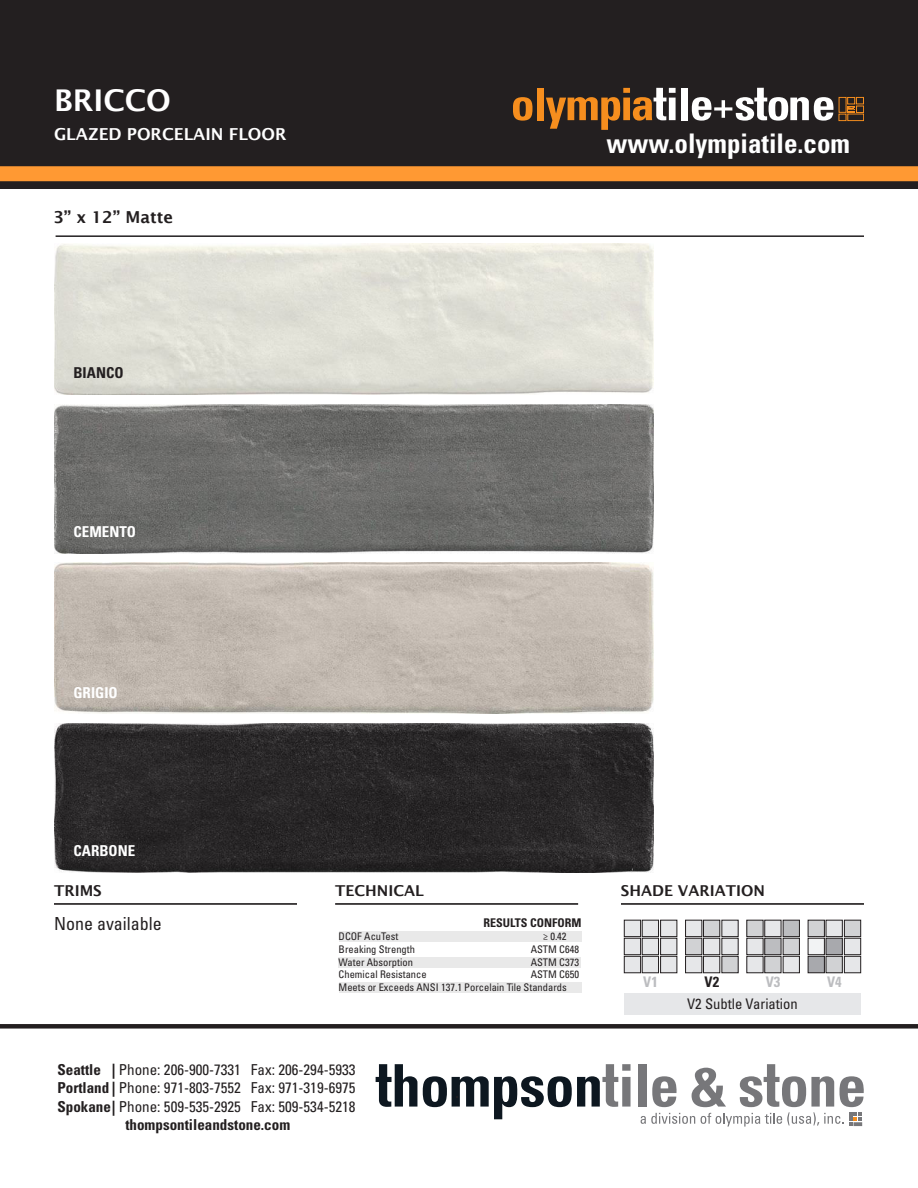
<style>
.page{position:relative;width:918px;height:1188px;background:#fff}
.page>*{position:absolute;margin:0;border:0;box-sizing:border-box;transform-origin:0 0}
.t1{font:600 30px "Lucida Sans";color:#fff}
.t2{font:700 condensed 27px "Univers LT Std";color:#fff}
.t3{font:condensed 18px "Univers LT Std";color:#231f20}
.t4{font:600 16.5px "Lucida Sans";color:#fff}
.t5{font:600 16.5px "Lucida Sans";color:#231f20}
.t6{font:condensed 15px/18.1px "Univers LT Std";color:#231f20;text-align:center}
.t7{font:600 15px "Lucida Sans";color:#231f20}
.t8{font:700 condensed 15px "Univers LT Std";color:#fff}
.t9{font:700 condensed 15px "Univers LT Std";color:#231f20}
.t10{font:condensed 14.55px "Univers LT Std";color:#231f20}
.t11{font:700 condensed 14.55px "Univers LT Std";color:#bcbdc0}
.t12{font:700 condensed 14.55px "Univers LT Std";color:#231f20}
.t13{font:700 condensed 12px "Univers LT Std";color:#231f20}
.t14{font:condensed 10.5px "Univers LT Std";color:#231f20}
.s1{font-weight:700}
</style>
<div class="page">
<svg style="left:376px;top:1064px;width:41px;height:43px"></svg>
<svg style="left:423px;top:1064px;width:208px;height:55px"></svg>
<div style="left:638px;top:1064px;width:8px;height:43px;background:#77777a"></div>
<svg style="left:641px;top:1064px;width:223px;height:63px"></svg>
<div style="left:0;top:1024px;width:918px;height:5px;background:#231f20"></div>
<div style="left:0;top:0;width:918px;height:189px;background:#231f20"></div>
<div style="left:0;top:166px;width:918px;height:15px;background:#f93"></div>
<svg style="left:513px;top:97px;width:20px;height:24px"></svg>
<div style="left:537px;top:88px;width:6px;height:32px;background:#f68e1e"></div>
<svg style="left:546px;top:88px;width:130px;height:42px"></svg>
<div style="left:681px;top:88px;width:7px;height:32px;background:#fff"></div>
<svg style="left:692px;top:88px;width:172px;height:33px"></svg>
<div style="left:624px;top:920px;width:17px;height:17px;background:#e6e7e9"></div>
<div style="left:624px;top:920px;width:17px;height:17px;border:1px solid #231f20"></div>
<div style="left:661px;top:956px;width:16px;height:17px;background:#e6e7e9"></div>
<div style="left:660px;top:956px;width:17px;height:17px;border:1px solid #231f20"></div>
<div style="left:642px;top:956px;width:17px;height:17px;background:#e6e7e9"></div>
<div style="left:642px;top:956px;width:17px;height:17px;border:1px solid #231f20"></div>
<div style="left:624px;top:956px;width:17px;height:17px;background:#e6e7e9"></div>
<div style="left:624px;top:956px;width:17px;height:17px;border:1px solid #231f20"></div>
<div style="left:661px;top:938px;width:16px;height:17px;background:#e6e7e9"></div>
<div style="left:660px;top:938px;width:17px;height:17px;border:1px solid #231f20"></div>
<div style="left:642px;top:938px;width:17px;height:17px;background:#e6e7e9"></div>
<div style="left:642px;top:938px;width:17px;height:17px;border:1px solid #231f20"></div>
<div style="left:624px;top:938px;width:17px;height:17px;background:#e6e7e9"></div>
<div style="left:624px;top:938px;width:17px;height:17px;border:1px solid #231f20"></div>
<div style="left:661px;top:920px;width:16px;height:17px;background:#e6e7e9"></div>
<div style="left:660px;top:920px;width:17px;height:17px;border:1px solid #231f20"></div>
<div style="left:642px;top:920px;width:17px;height:17px;background:#e6e7e9"></div>
<div style="left:642px;top:920px;width:17px;height:17px;border:1px solid #231f20"></div>
<div style="left:686px;top:920px;width:16px;height:17px;background:#e6e7e9"></div>
<div style="left:685px;top:920px;width:17px;height:17px;border:1px solid #231f20"></div>
<div style="left:722px;top:956px;width:16px;height:17px;background:#d1d2d4"></div>
<div style="left:722px;top:956px;width:16px;height:17px;border:1px solid #231f20"></div>
<div style="left:703px;top:956px;width:17px;height:17px;background:#e6e7e9"></div>
<div style="left:703px;top:956px;width:17px;height:17px;border:1px solid #231f20"></div>
<div style="left:686px;top:956px;width:16px;height:17px;background:#e6e7e9"></div>
<div style="left:685px;top:956px;width:17px;height:17px;border:1px solid #231f20"></div>
<div style="left:722px;top:938px;width:16px;height:17px;background:#e6e7e9"></div>
<div style="left:722px;top:938px;width:16px;height:17px;border:1px solid #231f20"></div>
<div style="left:703px;top:938px;width:17px;height:17px;background:#e6e7e9"></div>
<div style="left:703px;top:938px;width:17px;height:17px;border:1px solid #231f20"></div>
<div style="left:686px;top:938px;width:16px;height:17px;background:#d1d2d4"></div>
<div style="left:685px;top:938px;width:17px;height:17px;border:1px solid #231f20"></div>
<div style="left:722px;top:920px;width:16px;height:17px;background:#e6e7e9"></div>
<div style="left:722px;top:920px;width:16px;height:17px;border:1px solid #231f20"></div>
<div style="left:703px;top:920px;width:17px;height:17px;background:#d1d2d4"></div>
<div style="left:703px;top:920px;width:17px;height:17px;border:1px solid #231f20"></div>
<div style="left:747px;top:920px;width:16px;height:17px;background:#d1d2d4"></div>
<div style="left:747px;top:920px;width:16px;height:17px;border:1px solid #231f20"></div>
<div style="left:783px;top:956px;width:16px;height:17px;background:#e6e7e9"></div>
<div style="left:783px;top:956px;width:17px;height:17px;border:1px solid #231f20"></div>
<div style="left:765px;top:956px;width:16px;height:17px;background:#d1d2d4"></div>
<div style="left:765px;top:956px;width:16px;height:17px;border:1px solid #231f20"></div>
<div style="left:747px;top:956px;width:16px;height:17px;background:#e6e7e9"></div>
<div style="left:747px;top:956px;width:16px;height:17px;border:1px solid #231f20"></div>
<div style="left:783px;top:938px;width:16px;height:17px;background:#d1d2d4"></div>
<div style="left:783px;top:938px;width:17px;height:17px;border:1px solid #231f20"></div>
<div style="left:765px;top:938px;width:16px;height:17px;background:#bcbdc0"></div>
<div style="left:765px;top:938px;width:16px;height:17px;border:1px solid #231f20"></div>
<div style="left:747px;top:938px;width:16px;height:17px;background:#e6e7e9"></div>
<div style="left:747px;top:938px;width:16px;height:17px;border:1px solid #231f20"></div>
<div style="left:783px;top:920px;width:16px;height:17px;background:#bcbdc0"></div>
<div style="left:783px;top:920px;width:17px;height:17px;border:1px solid #231f20"></div>
<div style="left:765px;top:920px;width:16px;height:17px;background:#e6e7e9"></div>
<div style="left:765px;top:920px;width:16px;height:17px;border:1px solid #231f20"></div>
<div style="left:808px;top:920px;width:16px;height:17px;background:#d1d2d4"></div>
<div style="left:808px;top:920px;width:17px;height:17px;border:1px solid #231f20"></div>
<div style="left:844px;top:956px;width:17px;height:17px;background:#e6e7e9"></div>
<div style="left:844px;top:956px;width:17px;height:17px;border:1px solid #231f20"></div>
<div style="left:826px;top:956px;width:16px;height:17px;background:#d1d2d4"></div>
<div style="left:826px;top:956px;width:17px;height:17px;border:1px solid #231f20"></div>
<div style="left:808px;top:956px;width:16px;height:17px;background:#a8a9ad"></div>
<div style="left:808px;top:956px;width:17px;height:17px;border:1px solid #231f20"></div>
<div style="left:844px;top:938px;width:17px;height:17px;background:#e6e7e9"></div>
<div style="left:844px;top:938px;width:17px;height:17px;border:1px solid #231f20"></div>
<div style="left:826px;top:938px;width:16px;height:17px;background:#a8a9ad"></div>
<div style="left:826px;top:938px;width:17px;height:17px;border:1px solid #231f20"></div>
<div style="left:808px;top:938px;width:16px;height:17px;background:#f2f3f4"></div>
<div style="left:808px;top:938px;width:17px;height:17px;border:1px solid #231f20"></div>
<div style="left:844px;top:920px;width:17px;height:17px;background:#d1d2d4"></div>
<div style="left:844px;top:920px;width:17px;height:17px;border:1px solid #231f20"></div>
<div style="left:826px;top:920px;width:16px;height:17px;background:#e6e7e9"></div>
<div style="left:826px;top:920px;width:17px;height:17px;border:1px solid #231f20"></div>
<div style="left:624px;top:993px;width:237px;height:21px;background:#e6e7e9"></div>
<hr style="left:56px;top:235px;width:808px;height:2px;background:#231f20">
<hr style="left:335px;top:903px;width:243px;height:2px;background:#231f20">
<hr style="left:54px;top:903px;width:243px;height:2px;background:#231f20">
<hr style="left:621px;top:903px;width:243px;height:2px;background:#231f20">
<div style="left:339px;top:931px;width:243px;height:11px;background:#e9e9e9"></div>
<div style="left:338px;top:957px;width:243px;height:11px;background:#e9e9e9"></div>
<div style="left:339px;top:982px;width:243px;height:11px;background:#e9e9e9"></div>
<img style="left:54px;top:404px;width:600px;height:149px">
<img style="left:54px;top:563px;width:600px;height:151px">
<img style="left:54px;top:724px;width:600px;height:148px">
<p class="t1" style="left:54px;top:83px;width:118px">BRICCO</p>
<p class="t4" style="left:54px;top:124px;width:234px">GLAZED PORCELAIN FLOOR</p>
<p class="t5" style="left:53px;top:208px;width:121px">3” x 12” Matte</p>
<p class="t9" style="left:74px;top:364px;width:52px">BIANCO</p>
<p class="t8" style="left:74px;top:522px;width:64px">CEMENTO</p>
<p class="t8" style="left:74px;top:683px;width:46px">GRIGIO</p>
<p class="t8" style="left:74px;top:842px;width:63px">CARBONE</p>
<p class="t2" style="left:607px;top:127px;width:245px">www.olympiatile.com</p>
<p class="t7" style="left:54px;top:882px;width:49px">TRIMS</p>
<p class="t7" style="left:335px;top:882px;width:90px">TECHNICAL</p>
<p class="t7" style="left:621px;top:882px;width:146px">SHADE VARIATION</p>
<p class="t3" style="left:54px;top:912px;width:109px">None available</p>
<p class="t14" style="left:543px;top:930px;width:25px">≥ 0.42</p>
<p class="t14" style="left:531px;top:943px;width:50px">ASTM C648</p>
<p class="t14" style="left:531px;top:955px;width:50px">ASTM C373</p>
<p class="t14" style="left:531px;top:968px;width:50px">ASTM C650</p>
<p class="t13" style="left:484px;top:915px;width:99px">RESULTS CONFORM</p>
<p class="t14" style="left:339px;top:930px;width:61px">DCOF AcuTest</p>
<p class="t14" style="left:339px;top:943px;width:78px">Breaking Strength</p>
<p class="t14" style="left:339px;top:955px;width:76px">Water Absorption</p>
<p class="t14" style="left:339px;top:968px;width:90px">Chemical Resistance</p>
<p class="t14" style="left:339px;top:981px;width:230px">Meets or Exceeds ANSI 137.1 Porcelain Tile Standards</p>
<p class="t11" style="left:643px;top:973px;width:16px">V1</p>
<p class="t12" style="left:705px;top:973px;width:16px">V2</p>
<p class="t11" style="left:766px;top:973px;width:16px">V3</p>
<p class="t11" style="left:827px;top:973px;width:16px">V4</p>
<p class="t10" style="left:687px;top:994px;width:112px">V2 Subtle Variation</p>
<p class="t6" style="left:57px;top:1061px;width:300px"><span class="s1">Seattle |</span> Phone: 206-900-7331 Fax: 206-294-5933<br><span class="s1">Portland |</span> Phone: 971-803-7552 Fax: 971-319-6975<br><span class="s1">Spokane |</span> Phone: 509-535-2925 Fax: 509-534-5218 <span class="s1">thompsontileandstone.com</span></p>
</div>
